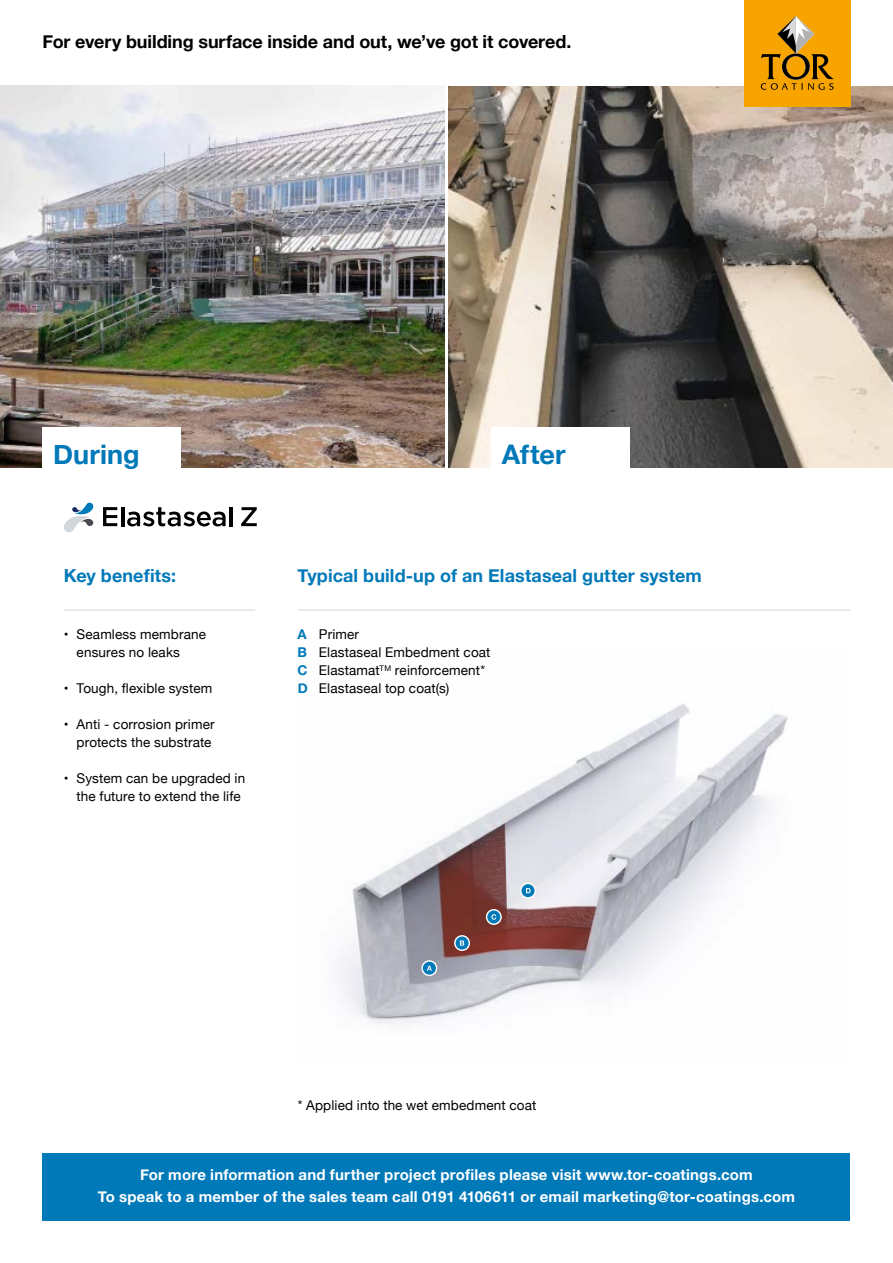
<style>
.page{position:relative;width:893px;height:1263px;background:#fff}
.page>*{position:absolute;margin:0;border:0;box-sizing:border-box;transform-origin:0 0}
.t1{font:700 27px "Helvetica Neue";letter-spacing:.005em;color:#0079b9}
.t2{font:700 18px "Helvetica Neue";letter-spacing:-.005em;color:#000}
.t3{font:700 18px "Helvetica Neue";letter-spacing:.005em;color:#0079b9}
.t4{font:700 15px/22px "Helvetica Neue";letter-spacing:.015em;color:#fff;text-align:center}
.t5{font:13.5px/18px "Helvetica Neue";letter-spacing:.01em;color:#000}
.s1{font-weight:700;color:#0079b9}
</style>
<div class="page">
<img style="left:449px;top:85px;width:444px;height:383px">
<hr style="left:64px;top:610px;width:191px;height:1px;background:#d2d7db">
<img style="left:0;top:85px;width:444px;height:383px">
<div style="left:491px;top:427px;width:138px;height:51px;background:#fff"></div>
<div style="left:43px;top:427px;width:138px;height:51px;background:#fff"></div>
<div style="left:744px;top:0;width:106px;height:106px;background:#f7a400"></div>
<svg style="left:761px;top:16px;width:73px;height:74px"></svg>
<div style="left:43px;top:1153px;width:807px;height:67px;background:#0079b9"></div>
<img style="left:338px;top:703px;width:450px;height:321px">
<hr style="left:298px;top:610px;width:552px;height:1px;background:#d2d7db">
<svg style="left:521px;top:883px;width:14px;height:15px"></svg>
<div style="left:520px;top:883px;width:16px;height:16px;border:1px solid #fff;border-radius:50%"></div>
<svg style="left:526px;top:888px;width:5px;height:5px"></svg>
<svg style="left:487px;top:910px;width:14px;height:14px"></svg>
<div style="left:486px;top:909px;width:16px;height:16px;border:1px solid #fff;border-radius:50%"></div>
<svg style="left:491px;top:914px;width:5px;height:6px"></svg>
<svg style="left:455px;top:936px;width:14px;height:14px"></svg>
<div style="left:454px;top:935px;width:16px;height:16px;border:1px solid #fff;border-radius:50%"></div>
<svg style="left:460px;top:940px;width:4px;height:6px"></svg>
<svg style="left:422px;top:961px;width:15px;height:14px"></svg>
<div style="left:421px;top:960px;width:16px;height:16px;border:1px solid #fff;border-radius:50%"></div>
<svg style="left:427px;top:965px;width:5px;height:6px"></svg>
<svg style="left:103px;top:507px;width:14px;height:19px"></svg>
<hr style="left:121px;top:507px;width:3px;height:19px;background:#000">
<svg style="left:127px;top:507px;width:99px;height:19px"></svg>
<svg style="left:64px;top:503px;width:30px;height:29px"></svg>
<hr style="left:229px;top:507px;width:3px;height:19px;background:#000">
<svg style="left:241px;top:507px;width:16px;height:19px"></svg>
<h2 class="t2" style="left:43px;top:27px;width:530px">For every building surface inside and out, we’ve got it covered.</h2>
<h1 class="t1" style="left:53px;top:433px;width:88px">During</h1>
<h1 class="t1" style="left:502px;top:433px;width:65px">After</h1>
<h2 class="t3" style="left:64px;top:561px;width:114px">Key benefits:</h2>
<p class="t5" style="left:77px;top:626px;width:131px;text-indent:-13px">• Seamless membrane ensures no leaks</p>
<p class="t5" style="left:64px;top:680px;width:150px">• Tough, flexible system</p>
<p class="t5" style="left:64px;top:716px;width:152px;text-align:right">• Anti - corrosion primer protects the substrate</p>
<p class="t5" style="left:64px;top:770px;width:183px;text-align:center">• System can be upgraded in the future to extend the life</p>
<h2 class="t3" style="left:298px;top:561px;width:406px">Typical build-up of an Elastaseal gutter system</h2>
<p class="t5" style="left:298px;top:626px;width:194px"><span class="s1">A</span> Primer<br><span class="s1">B</span> Elastaseal Embedment coat<br><span class="s1">C</span> Elastamat<sup>TM</sup> reinforcement*<br><span class="s1">D</span> Elastaseal top coat(s)</p>
<p class="t5" style="left:298px;top:1097px;width:240px">* Applied into the wet embedment coat</p>
<p class="t4" style="left:98px;top:1164px;width:699px">For more information and further project profiles please visit www.tor-coatings.com<br>To speak to a member of the sales team call 0191 4106611 or email marketing@tor-coatings.com</p>
</div>
